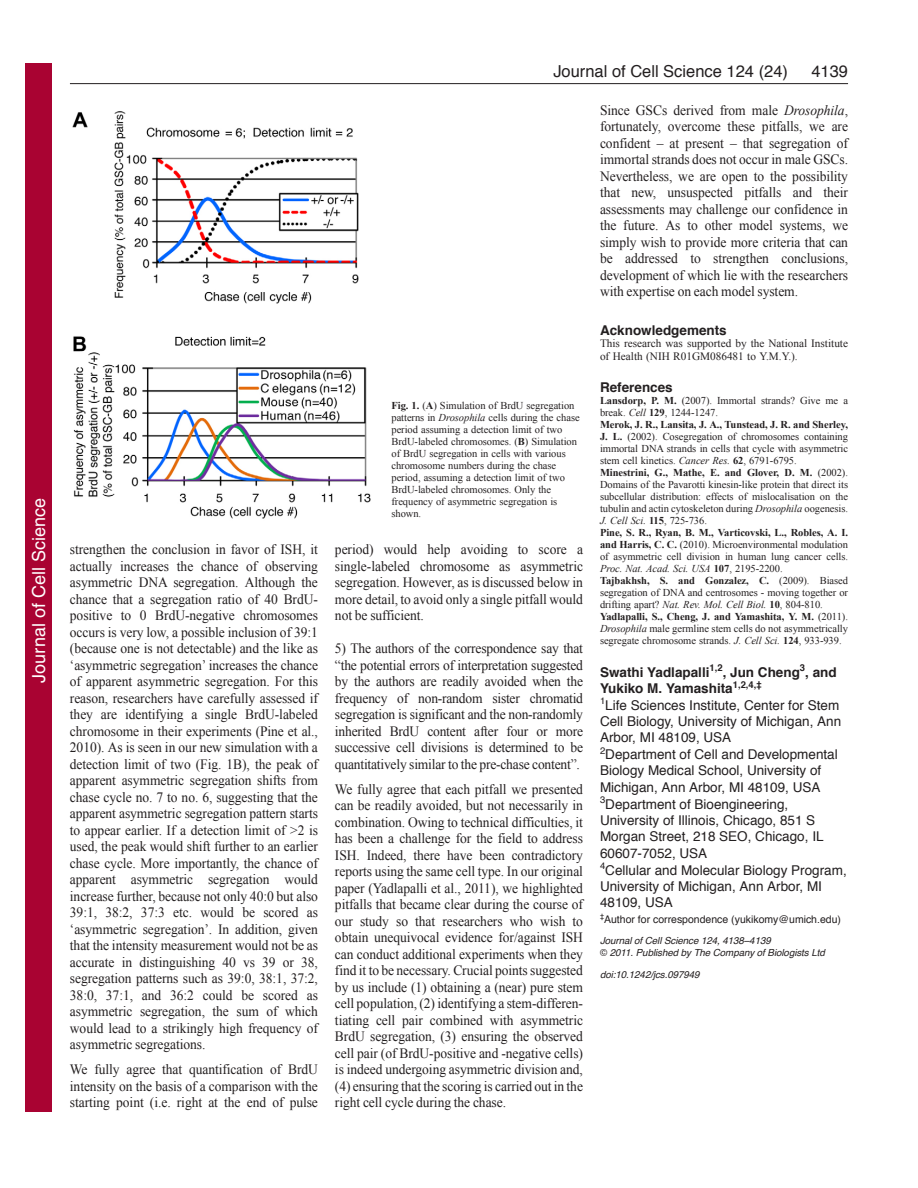
<style>
.page{position:relative;width:918px;height:1188px;background:#fff}
.page>*{position:absolute;margin:0;border:0;box-sizing:border-box;transform-origin:0 0}
.t1{font:18px "Helvetica";color:#fff}
.t2{font:16.5px "Helvetica";color:#231f20}
.t3{font:14.25px/16.5px "Times New Roman";letter-spacing:-.005em;color:#231f20;text-align:justify;scale:.95 1}
.t4{font:13.5px/16.5px "Helvetica";color:#231f20}
.t5{font:700 13.5px "Helvetica";color:#231f20}
.t6{font:11.25px/12.8px "Times New Roman";color:#231f20}
.t7{font:10.5px/12px "Times New Roman";letter-spacing:-.005em;color:#231f20}
.t8{font:10.5px "Helvetica";color:#231f20}
.t9{font:italic 9.75px/12px "Helvetica";letter-spacing:-.005em;color:#231f20}
.s1{font-weight:700}
.s2{font-style:italic}
.s3{font-style:normal}
</style>
<div class="page">
<hr style="left:70px;top:83px;width:778px;height:1px;background:#231f20">
<img style="left:72px;top:111px;width:299px;height:408px">
<div style="left:26px;top:64px;width:26px;height:1048px;background:#a90332"></div>
<p class="t1" style="left:28px;top:683px;width:186px;rotate:-90deg">Journal of Cell Science</p>
<p class="t3" style="left:70px;top:541px;width:263px">strengthen the conclusion in favor of ISH, it actually increases the chance of observing asymmetric DNA segregation. Although the chance that a segregation ratio of 40 BrdU&shy;positive to 0 BrdU-negative chromosomes occurs is very low, a possible inclusion of 39:1 (because one is not detectable) and the like as ‘asymmetric segregation’ increases the chance of apparent asymmetric segregation. For this reason, researchers have carefully assessed if they are identifying a single BrdU-labeled chromosome in their experiments (Pine et al., 2010). As is seen in our new simulation with a detection limit of two (Fig. 1B), the peak of apparent asymmetric segregation shifts from chase cycle no. 7 to no. 6, suggesting that the apparent asymmetric segregation pattern starts to appear earlier. If a detection limit of &gt;2 is used, the peak would shift further to an earlier chase cycle. More importantly, the chance of apparent asymmetric segregation would increase further, because not only 40:0 but also 39:1, 38:2, 37:3 etc. would be scored as ‘asymmetric segregation’. In addition, given that the intensity measurement would not be as accurate in distinguishing 40 vs 39 or 38, segregation patterns such as 39:0, 38:1, 37:2, 38:0, 37:1, and 36:2 could be scored as asymmetric segregation, the sum of which would lead to a strikingly high frequency of asymmetric segregations.</p>
<p class="t3" style="left:70px;top:1061px;width:263px">We fully agree that quantification of BrdU intensity on the basis of a comparison with the starting point (i.e. right at the end of pulse</p>
<p class="t2" style="left:553px;top:64px;width:236px">Journal of Cell Science 124 (24)</p>
<p class="t2" style="left:811px;top:64px;width:38px">4139</p>
<p class="t7" style="left:391px;top:400px;width:190px"><span class="s1">Fig. 1.</span> (<span class="s1">A</span>) Simulation of BrdU segregation patterns in <span class="s2">Drosophila</span> cells during the chase period assuming a detection limit of two BrdU-labeled chromosomes. (<span class="s1">B</span>) Simulation of BrdU segregation in cells with various chromosome numbers during the chase period, assuming a detection limit of two BrdU-labeled chromosomes. Only the frequency of asymmetric segregation is shown.</p>
<p class="t3" style="left:335px;top:541px;width:263px">period) would help avoiding to score a single-labeled chromosome as asymmetric segregation. However, as is discussed below in more detail, to avoid only a single pitfall would not be sufficient.</p>
<p class="t3" style="left:335px;top:640px;width:263px">5) The authors of the correspondence say that “the potential errors of interpretation suggested by the authors are readily avoided when the frequency of non-random sister chromatid segregation is significant and the non-randomly inherited BrdU content after four or more successive cell divisions is determined to be quantitatively similar to the pre-chase content”.</p>
<p class="t3" style="left:335px;top:780px;width:263px">We fully agree that each pitfall we presented can be readily avoided, but not necessarily in combination. Owing to technical difficulties, it has been a challenge for the field to address ISH. Indeed, there have been contradictory reports using the same cell type. In our original paper (Yadlapalli et al., 2011), we highlighted pitfalls that became clear during the course of our study so that researchers who wish to obtain unequivocal evidence for/against ISH can conduct additional experiments when they find it to be necessary. Crucial points suggested by us include (1) obtaining a (near) pure stem cell population, (2) identifying a stem-differen&shy;tiating cell pair combined with asymmetric BrdU segregation, (3) ensuring the observed cell pair (of BrdU-positive and -negative cells) is indeed undergoing asymmetric division and, (4) ensuring that the scoring is carried out in the right cell cycle during the chase.</p>
<p class="t3" style="left:600px;top:102px;width:263px">Since GSCs derived from male <span class="s2">Drosophila</span>, fortunately, overcome these pitfalls, we are confident – at present – that segregation of immortal strands does not occur in male GSCs.<br>Nevertheless, we are open to the possibility that new, unsuspected pitfalls and their assessments may challenge our confidence in the future. As to other model systems, we simply wish to provide more criteria that can be addressed to strengthen conclusions, development of which lie with the researchers with expertise on each model system.</p>
<p class="t5" style="left:600px;top:324px;width:128px">Acknowledgements</p>
<p class="t6" style="left:600px;top:337px;width:250px">This research was supported by the National Institute of Health (NIH R01GM086481 to Y.M.Y.).</p>
<p class="t5" style="left:600px;top:381px;width:74px">References</p>
<p class="t7" style="left:600px;top:394px;width:250px"><span class="s1">Lansdorp, P. M.</span> (2007). Immortal strands? Give me a break. <span class="s2">Cell</span> <span class="s1">129</span>, 1244-1247.<br><span class="s1">Merok, J. R., Lansita, J. A., Tunstead, J. R. and Sherley, J. L.</span> (2002). Cosegregation of chromosomes containing immortal DNA strands in cells that cycle with asymmetric stem cell kinetics. <span class="s2">Cancer Res.</span> <span class="s1">62</span>, 6791-6795.<br><span class="s1">Minestrini, G., Mathe, E. and Glover, D. M.</span> (2002).<br>Domains of the Pavarotti kinesin-like protein that direct its subcellular distribution: effects of mislocalisation on the tubulin and actin cytoskeleton during <span class="s2">Drosophila</span> oogenesis.<br><span class="s2">J. Cell Sci.</span> <span class="s1">115</span>, 725-736.<br><span class="s1">Pine, S. R., Ryan, B. M., Varticovski, L., Robles, A. I. and Harris, C. C.</span> (2010). Microenvironmental modulation of asymmetric cell division in human lung cancer cells.<br><span class="s2">Proc. Nat. Acad. Sci. USA</span> <span class="s1">107</span>, 2195-2200.<br><span class="s1">Tajbakhsh, S. and Gonzalez, C.</span> (2009). Biased segregation of DNA and centrosomes - moving together or drifting apart? <span class="s2">Nat. Rev. Mol. Cell Biol.</span> <span class="s1">10</span>, 804-810.<br><span class="s1">Yadlapalli, S., Cheng, J. and Yamashita, Y. M.</span> (2011).<br><span class="s2">Drosophila</span> male germline stem cells do not asymmetrically segregate chromosome strands. <span class="s2">J. Cell Sci.</span> <span class="s1">124</span>, 933-939.</p>
<p class="t4" style="left:600px;top:665px;width:248px"><span class="s1">Swathi Yadlapalli</span><sup>1,2</sup><span class="s1">, Jun Cheng</span><sup>3</sup><span class="s1">, and Yukiko M. Yamashita</span><sup>1,2,4,‡<br></sup><sup>1</sup>Life Sciences Institute, Center for Stem Cell Biology, University of Michigan, Ann Arbor, MI 48109, USA<br><sup>2</sup>Department of Cell and Developmental Biology Medical School, University of Michigan, Ann Arbor, MI 48109, USA <sup>3</sup>Department of Bioengineering, University of Illinois, Chicago, 851 S Morgan Street, 218 SEO, Chicago, IL 60607-7052, USA<br><sup>4</sup>Cellular and Molecular Biology Program, University of Michigan, Ann Arbor, MI 48109, USA</p>
<p class="t8" style="left:600px;top:914px;width:243px"><sup>‡</sup>Author for correspondence (yukikomy@umich.edu)</p>
<p class="t9" style="left:600px;top:936px;width:226px">Journal of Cell Science 124, 4138–4139<br><span class="s3">©</span> 2011. Published by The Company of Biologists Ltd</p>
<p class="t9" style="left:600px;top:969px;width:101px">doi:10.1242/jcs.097949</p>
</div>
